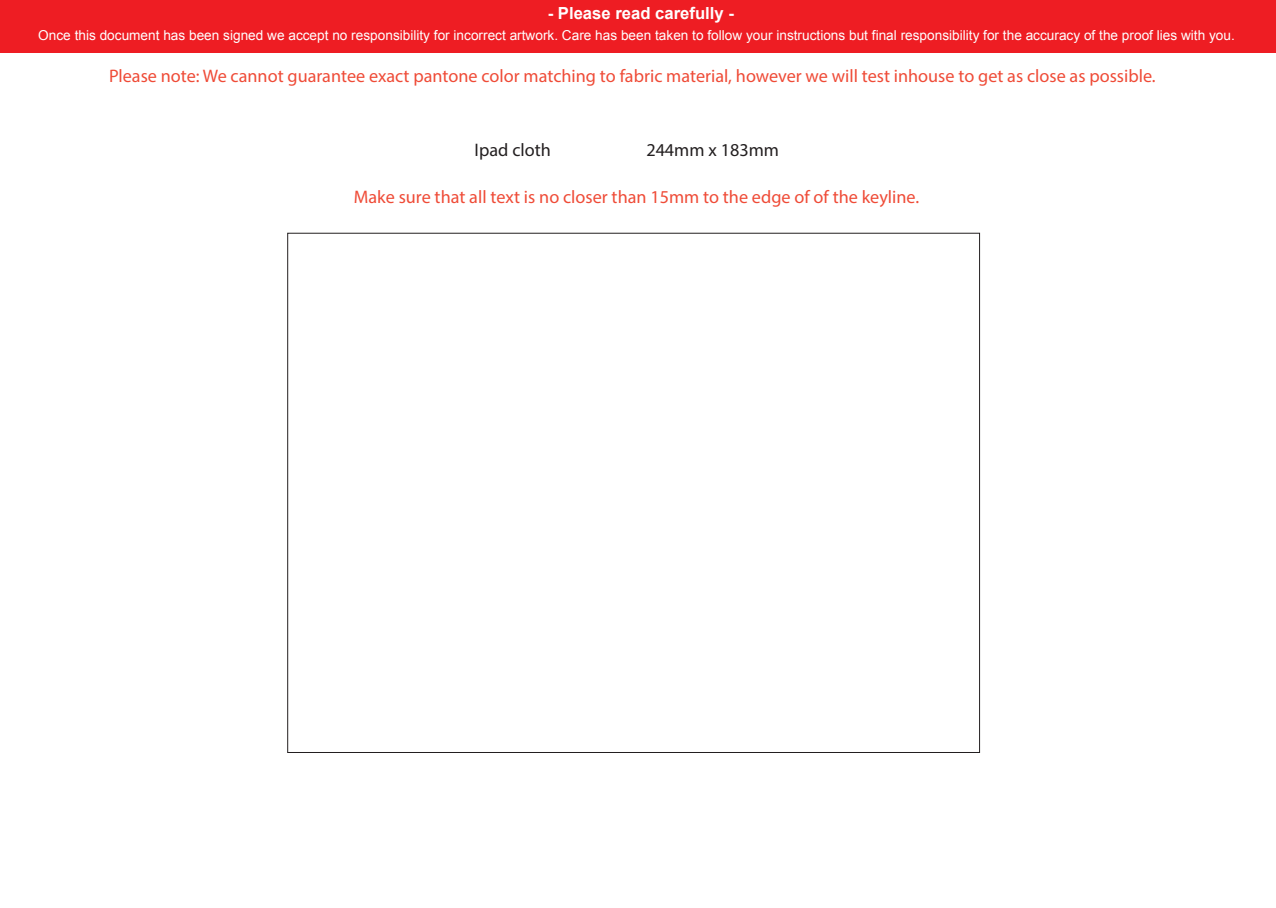
<style>
.page{position:relative;width:1276px;height:908px;background:#fff}
.page>*{position:absolute;margin:0;border:0;box-sizing:border-box;transform-origin:0 0}
.t1{font:18.2px "Myriad Pro";color:#ef4b37}
.t2{font:18.2px "Myriad Pro";color:#231f20}
.t3{font:700 16.7px "Arial";color:#fff}
.t4{font:13.6px "Arial";color:#fff}
</style>
<div class="page">
<div style="left:287px;top:232px;width:693px;height:520px;background:#fff;border:1px solid #231f20"></div>
<div style="left:0;top:0;width:1275px;height:52px;background:#ee1d23"></div>
<p class="t3" style="left:548px;top:2px;width:188px">- Please read carefully -</p>
<p class="t4" style="left:38px;top:26px;width:1198px">Once this document has been signed we accept no responsibility for incorrect artwork. Care has been taken to follow your instructions but final responsibility for the accuracy of the proof lies with you.</p>
<p class="t1" style="left:109px;top:65px;width:1048px">Please note: We cannot guarantee exact pantone color matching to fabric material, however we will test inhouse to get as close as possible.</p>
<p class="t2" style="left:475px;top:138px;width:78px">Ipad cloth</p>
<p class="t2" style="left:646px;top:138px;width:134px">244mm x 183mm</p>
<p class="t1" style="left:354px;top:185px;width:567px">Make sure that all text is no closer than 15mm to the edge of of the keyline.</p>
</div>
